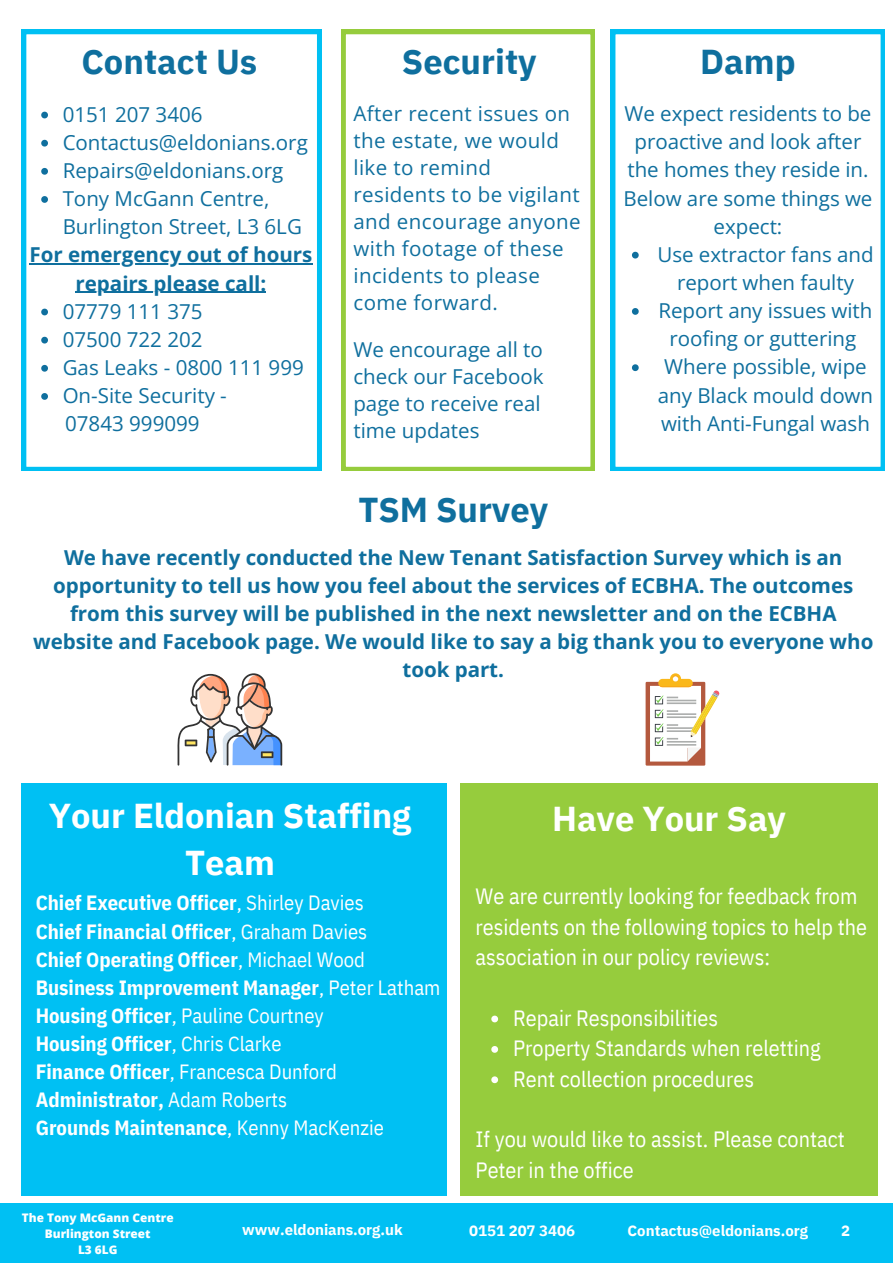
<style>
.page{position:relative;width:894px;height:1264px;background:#fff}
.page>*{position:absolute;margin:0;border:0;box-sizing:border-box;transform-origin:0 0}
.t1{font:700 34.5px/47.2px "IBM Plex Sans";color:#fff;text-align:center}
.t2{font:700 34.5px "IBM Plex Sans";color:#0f6f9e}
.t3{font:22.05px/30.3px "IBM Plex Sans Cond";color:#fff}
.t4{font:20.55px/28.2px "Open Sans";color:#0f6f9e;text-align:center}
.t5{font:700 20.55px/28.2px "Open Sans";color:#0f6f9e}
.t6{font:700 20.55px/28.2px "IBM Plex Sans Cond";color:#fff}
.t7{font:20.55px/27px "Open Sans";letter-spacing:.02em;color:#0f6f9e}
.t8{font:700 15px "IBM Plex Sans";color:#fff}
.t9{font:800 11.85px "Open Sans";color:#fff}
.s1{font-weight:400}
</style>
<div class="page">
<div style="left:0;top:1203px;width:892px;height:59px;background:#00c0f3"></div>
<svg style="left:22px;top:30px;width:299px;height:441px"></svg>
<svg style="left:177px;top:673px;width:105px;height:92px"></svg>
<div style="left:460px;top:783px;width:417px;height:412px;background:#96cc3d"></div>
<div style="left:22px;top:783px;width:424px;height:412px;background:#00c0f3"></div>
<svg style="left:341px;top:30px;width:253px;height:441px"></svg>
<svg style="left:610px;top:30px;width:274px;height:441px"></svg>
<div style="left:645px;top:682px;width:60px;height:83px;background:#b4593e"></div>
<svg style="left:649px;top:673px;width:70px;height:88px"></svg>
<svg style="left:41px;top:112px;width:7px;height:6px"></svg>
<svg style="left:41px;top:140px;width:7px;height:6px"></svg>
<svg style="left:41px;top:168px;width:7px;height:7px"></svg>
<svg style="left:41px;top:196px;width:7px;height:7px"></svg>
<hr style="left:29px;top:263px;width:283px;height:2px;background:#0f6f9e">
<hr style="left:75px;top:292px;width:191px;height:1px;background:#0f6f9e">
<svg style="left:41px;top:308px;width:7px;height:7px"></svg>
<svg style="left:41px;top:337px;width:7px;height:6px"></svg>
<svg style="left:41px;top:365px;width:7px;height:6px"></svg>
<svg style="left:41px;top:393px;width:7px;height:7px"></svg>
<svg style="left:631px;top:252px;width:7px;height:6px"></svg>
<svg style="left:631px;top:308px;width:7px;height:7px"></svg>
<svg style="left:631px;top:364px;width:7px;height:7px"></svg>
<svg style="left:491px;top:1015px;width:7px;height:7px"></svg>
<svg style="left:491px;top:1046px;width:7px;height:6px"></svg>
<svg style="left:491px;top:1076px;width:7px;height:7px"></svg>
<p class="t2" style="left:81px;top:38px;width:177px">Contact Us</p>
<h3 class="t4" style="left:63px;top:100px;width:141px">0151 207 3406</h3>
<h1 class="t4" style="left:63px;top:128px;width:246px">Contactus@eldonians.org</h1>
<h3 class="t4" style="left:63px;top:156px;width:222px">Repairs@eldonians.org</h3>
<h3 class="t4" style="left:63px;top:184px;width:241px;text-align:left">Tony McGann Centre,<br>Burlington Street, L3 6LG</h3>
<h1 class="t5" style="left:29px;top:240px;width:284px">For emergency out of hours</h1>
<h3 class="t5" style="left:63px;top:268px;width:205px;text-indent:13px">repairs please call:<br><span class="s1">07779 111 375</span></h3>
<p class="t4" style="left:63px;top:325px;width:141px">07500 722 202</p>
<p class="t4" style="left:63px;top:353px;width:243px">Gas Leaks - 0800 111 999</p>
<p class="t4" style="left:63px;top:381px;width:166px">On-Site Security -</p>
<h1 class="t4" style="left:65px;top:409px;width:136px">07843 999099</h1>
<h1 class="t2" style="left:402px;top:38px;width:136px">Security</h1>
<p class="t7" style="left:353px;top:99px;width:229px">After recent issues on the estate, we would like to remind residents to be vigilant and encourage anyone with footage of these incidents to please come forward.</p>
<h1 class="t4" style="left:353px;top:335px;width:191px;line-height:27px;text-align:left">We encourage all to check our Facebook page to receive real time updates</h1>
<p class="t2" style="left:358px;top:486px;width:191px">TSM Survey</p>
<h3 class="t2" style="left:700px;top:38px;width:97px">Damp</h3>
<h3 class="t4" style="left:623px;top:99px;width:250px">We expect residents to be proactive and look after the homes they reside in.<br>Below are some things we expect:</h3>
<p class="t4" style="left:657px;top:240px;width:217px">Use extractor fans and report when faulty</p>
<p class="t4" style="left:658px;top:296px;width:215px">Report any issues with roofing or guttering</p>
<p class="t4" style="left:657px;top:352px;width:217px">Where possible, wipe any Black mould down with Anti-Fungal wash</p>
<h3 class="t5" style="left:33px;top:542px;width:841px;text-align:center">We have recently conducted the New Tenant Satisfaction Survey which is an opportunity to tell us how you feel about the services of ECBHA. The outcomes from this survey will be published in the next newsletter and on the ECBHA website and Facebook page. We would like to say a big thank you to everyone who took part.</h3>
<p class="t1" style="left:49px;top:791px;width:364px">Your Eldonian Staffing<br>Team</p>
<h2 class="t6" style="left:36px;top:888px;width:406px">Chief Executive Officer<span class="s1">, Shirley Davies<br></span>Chief Financial Officer<span class="s1">, Graham Davies<br></span>Chief Operating Officer<span class="s1">, Michael Wood </span>Business Improvement Manager<span class="s1">, Peter Latham </span>Housing Officer<span class="s1">, Pauline Courtney<br></span>Housing Officer<span class="s1">, Chris Clarke<br></span>Finance Officer<span class="s1">, Francesca Dunford </span>Administrator, <span class="s1">Adam Roberts<br></span>Grounds Maintenance<span class="s1">, Kenny MacKenzie</span></h2>
<p class="t1" style="left:552px;top:794px;width:235px">Have Your Say</p>
<p class="t3" style="left:475px;top:880px;width:393px">We are currently looking for feedback from residents on the following topics to help the association in our policy reviews:</p>
<h4 class="t3" style="left:513px;top:1002px;width:206px">Repair Responsibilities</h4>
<h4 class="t3" style="left:513px;top:1032px;width:309px">Property Standards when reletting</h4>
<h4 class="t3" style="left:513px;top:1063px;width:242px">Rent collection procedures</h4>
<h4 class="t3" style="left:475px;top:1123px;width:370px">If you would like to assist. Please contact<br>Peter in the office</h4>
<h2 class="t9" style="left:22px;top:1209px;width:153px">The Tony McGann Centre</h2>
<p class="t9" style="left:45px;top:1225px;width:107px">Burlington Street</p>
<p class="t9" style="left:78px;top:1240px;width:41px">L3 6LG</p>
<h1 class="t8" style="left:51px;top:1212px;width:162px">www.eldonians.org.uk</h1>
<p class="t8" style="left:837px;top:1212px;width:10px">1</p>
<p class="t8" style="left:242px;top:1219px;width:162px">www.eldonians.org.uk</p>
<p class="t8" style="left:469px;top:1220px;width:107px">0151 207 3406</p>
<p class="t8" style="left:627px;top:1220px;width:182px">Contactus@eldonians.org</p>
<p class="t8" style="left:840px;top:1220px;width:10px">2</p>
</div>
